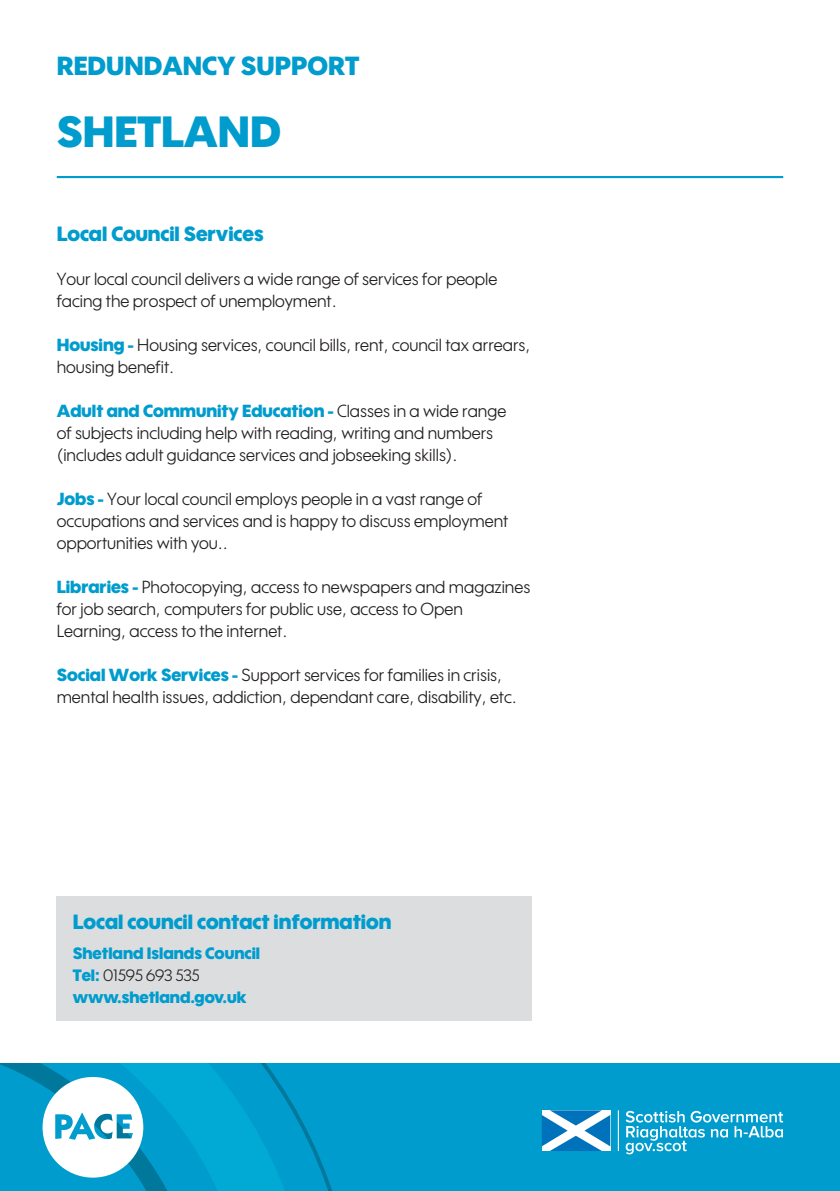
<style>
.page{position:relative;width:840px;height:1191px;background:#fff}
.page>*{position:absolute;margin:0;border:0;box-sizing:border-box;transform-origin:0 0}
.t1{font:900 42.4px "Wes FY";color:#009ccd}
.t2{font:900 25.4px "Wes FY";color:#009ccd}
.Local_Council_Servic{font:900 20px "Wes FY";color:#009ccd}
.Local_Council_Servic-2{font:17px/22px "Wes FY";color:#231f20}
.t3{font:900 16px/22px "Wes FY";color:#009ccd}
.s1{font-weight:900;color:#009ccd}
.s2{font-weight:400;color:#231f20}
</style>
<div class="page">
<hr style="left:57px;top:176px;width:725px;height:2px;background:#009ccd">
<div style="left:57px;top:896px;width:475px;height:125px;background:#dcdddf"></div>
<div style="left:0;top:1063px;width:839px;height:128px;background:#009ccd"></div>
<svg style="left:312px;top:1141px;width:20px;height:50px"></svg>
<svg style="left:0;top:1063px;width:312px;height:128px"></svg>
<hr style="left:617px;top:1110px;width:1px;height:41px;background:#fff">
<svg style="left:542px;top:1110px;width:68px;height:41px;background:#6dadd8"></svg>
<svg style="left:625px;top:1110px;width:157px;height:44px"></svg>
<p class="t2" style="left:57px;top:50px;width:304px">REDUNDANCY SUPPORT</p>
<p class="t1" style="left:57px;top:106px;width:226px">SHETLAND</p>
<p class="Local_Council_Servic" style="left:57px;top:221px;width:208px">Local Council Services</p>
<p class="Local_Council_Servic-2" style="left:57px;top:268px;width:442px">Your local council delivers a wide range of services for people facing the prospect of unemployment.</p>
<p class="Local_Council_Servic-2" style="left:57px;top:334px;width:475px"><span class="s1">Housing -</span> Housing services, council bills, rent, council tax arrears, housing benefit.</p>
<p class="Local_Council_Servic-2" style="left:57px;top:400px;width:451px"><span class="s1">Adult and Community Education -</span> Classes in a wide range of subjects including help with reading, writing and numbers (includes adult guidance services and jobseeking skills).</p>
<p class="Local_Council_Servic-2" style="left:57px;top:488px;width:453px"><span class="s1">Jobs -</span> Your local council employs people in a vast range of occupations and services and is happy to discuss employment opportunities with you..</p>
<p class="Local_Council_Servic-2" style="left:57px;top:576px;width:475px"><span class="s1">Libraries -</span> Photocopying, access to newspapers and magazines for job search, computers for public use, access to Open<br>Learning, access to the internet.</p>
<p class="Local_Council_Servic-2" style="left:57px;top:664px;width:461px"><span class="s1">Social Work Services -</span> Support services for families in crisis, mental health issues, addiction, dependant care, disability, etc.</p>
<p class="Local_Council_Servic" style="left:73px;top:909px;width:320px">Local council contact information</p>
<p class="t3" style="left:73px;top:942px;width:189px">Shetland Islands Council<br>Tel: <span class="s2">01595 693 535</span></p>
<p class="t3" style="left:73px;top:986px;width:175px">www.shetland.gov.uk</p>
</div>
